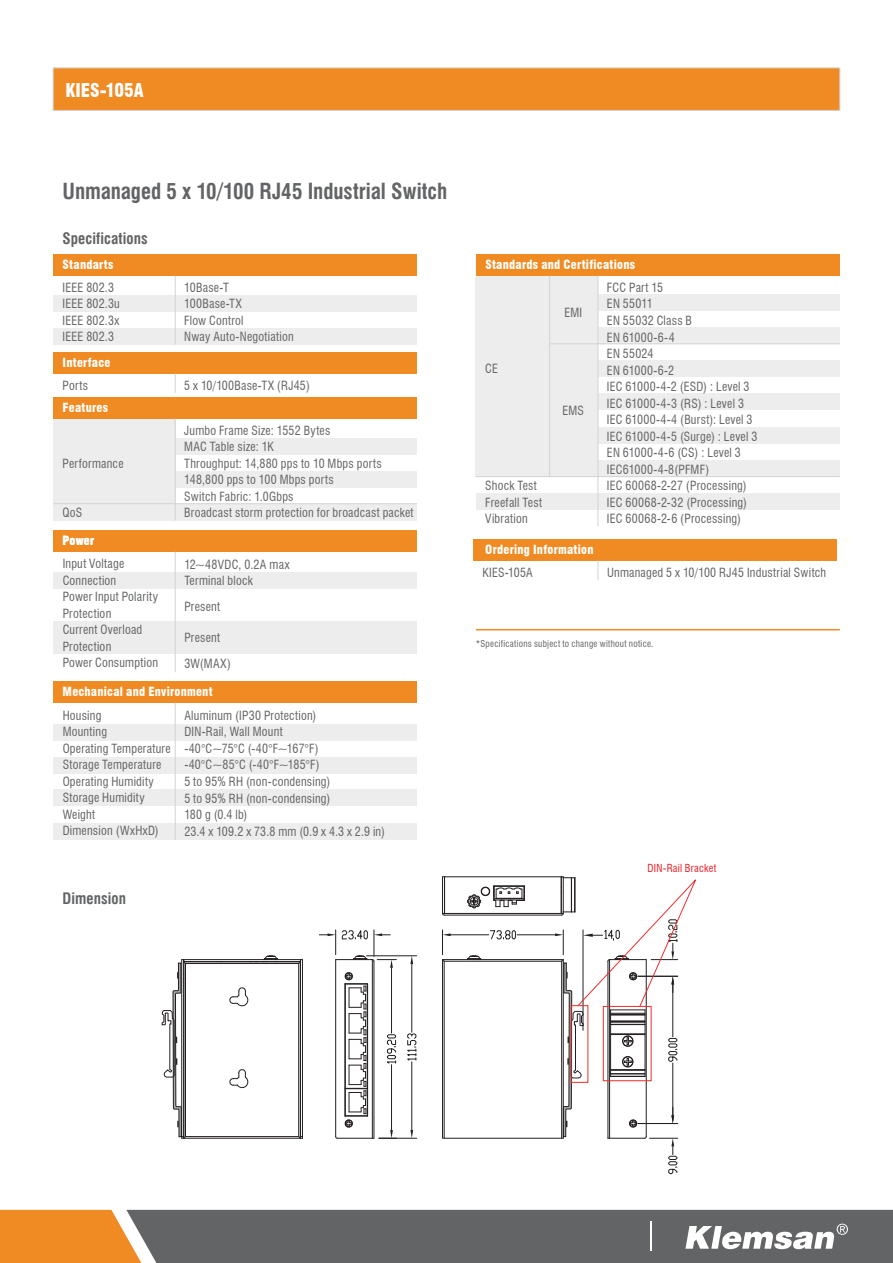
<style>
.page{position:relative;width:893px;height:1263px;background:#fff}
.page>*{position:absolute;margin:0;border:0;box-sizing:border-box;transform-origin:0 0}
.t1{font:700 condensed 21.6px "Swiss 721 BT";letter-spacing:-.005em;color:#636466}
.t2{font:900 condensed 18.6px "Swiss 721 BT";color:#fff}
.t3{font:700 condensed 15.45px "Swiss 721 BT";letter-spacing:.005em;color:#636466}
.t4{font:condensed 12.3px/16.5px "Swiss 721 BT";letter-spacing:.02em;color:#636466}
.t5{font:900 condensed 12.3px "Swiss 721 BT";letter-spacing:.02em;color:#fff}
.t6{font:condensed 10.8px "Swiss 721 BT";letter-spacing:.025em;color:#ed1d24}
.t7{font:condensed 9.3px "Swiss 721 BT";letter-spacing:.03em;color:#636466}
</style>
<div class="page">
<div style="left:53px;top:504px;width:364px;height:16px;background:#eeeded"></div>
<div style="left:53px;top:418px;width:122px;height:86px;background:#eeeded"></div>
<hr style="left:53px;top:503px;width:364px;height:1px;background:#d2d3d4">
<div style="left:53px;top:295px;width:364px;height:17px;background:#eeeded"></div>
<div style="left:53px;top:328px;width:364px;height:17px;background:#eeeded"></div>
<div style="left:175px;top:438px;width:242px;height:17px;background:#eeeded"></div>
<div style="left:175px;top:471px;width:242px;height:17px;background:#eeeded"></div>
<div style="left:53px;top:724px;width:364px;height:17px;background:#eeeded"></div>
<div style="left:598px;top:294px;width:242px;height:17px;background:#eeeded"></div>
<div style="left:598px;top:327px;width:242px;height:17px;background:#eeeded"></div>
<div style="left:598px;top:360px;width:242px;height:16px;background:#eeeded"></div>
<div style="left:598px;top:393px;width:242px;height:17px;background:#eeeded"></div>
<div style="left:476px;top:276px;width:122px;height:201px;background:#eeeded"></div>
<div style="left:598px;top:427px;width:242px;height:17px;background:#eeeded"></div>
<div style="left:598px;top:460px;width:242px;height:17px;background:#eeeded"></div>
<div style="left:476px;top:493px;width:364px;height:17px;background:#eeeded"></div>
<div style="left:53px;top:572px;width:364px;height:17px;background:#eeeded"></div>
<div style="left:53px;top:622px;width:364px;height:32px;background:#eeeded"></div>
<div style="left:53px;top:68px;width:787px;height:43px;background:#ef8b22;border:1px solid #d1d3d4"></div>
<svg style="left:0;top:756px;width:893px;height:507px"></svg>
<div style="left:53px;top:254px;width:364px;height:22px;background:#ef8b22"></div>
<div style="left:476px;top:254px;width:364px;height:22px;background:#ef8b22"></div>
<hr style="left:549px;top:276px;width:1px;height:201px;background:#d2d3d4">
<div style="left:53px;top:352px;width:364px;height:21px;background:#ef8b22"></div>
<div style="left:53px;top:397px;width:364px;height:22px;background:#ef8b22"></div>
<div style="left:53px;top:530px;width:364px;height:22px;background:#ef8b22"></div>
<div style="left:53px;top:681px;width:364px;height:21px;background:#ef8b22"></div>
<div style="left:473px;top:539px;width:364px;height:21px;background:#ef8b22"></div>
<hr style="left:550px;top:343px;width:290px;height:1px;background:#d2d3d4">
<hr style="left:476px;top:476px;width:364px;height:1px;background:#d2d3d4">
<hr style="left:476px;top:629px;width:364px;height:1px;background:#ef8b22">
<hr style="left:175px;top:276px;width:1px;height:69px;background:#d2d3d4">
<hr style="left:598px;top:276px;width:1px;height:250px;background:#d2d3d4">
<svg style="left:175px;top:373px;width:1px;height:20px"></svg>
<hr style="left:175px;top:418px;width:1px;height:102px;background:#d2d3d4">
<hr style="left:175px;top:552px;width:1px;height:120px;background:#d2d3d4">
<hr style="left:175px;top:702px;width:1px;height:138px;background:#d2d3d4">
<svg style="left:598px;top:560px;width:1px;height:20px"></svg>
<h2 class="t2" style="left:65px;top:79px;width:80px">KIES-105A</h2>
<h1 class="t1" style="left:63px;top:178px;width:386px">Unmanaged 5 x 10/100 RJ45 Industrial Switch</h1>
<p class="t3" style="left:63px;top:229px;width:87px">Specifications</p>
<p class="t5" style="left:63px;top:257px;width:52px">Standarts</p>
<p class="t4" style="left:63px;top:279px;width:59px">IEEE 802.3<br>IEEE 802.3u<br>IEEE 802.3x<br>IEEE 802.3</p>
<p class="t5" style="left:63px;top:355px;width:49px">Interface</p>
<p class="t4" style="left:63px;top:377px;width:27px">Ports</p>
<p class="t4" style="left:184px;top:377px;width:127px">5 x 10/100Base-TX (RJ45)</p>
<p class="t5" style="left:63px;top:400px;width:47px">Features</p>
<p class="t4" style="left:184px;top:279px;width:111px">10Base-T<br>100Base-TX<br>Flow Control<br>Nway Auto-Negotiation</p>
<p class="t4" style="left:63px;top:455px;width:63px">Performance</p>
<p class="t4" style="left:63px;top:505px;width:21px">QoS</p>
<p class="t5" style="left:63px;top:533px;width:33px">Power</p>
<p class="t4" style="left:63px;top:556px;width:97px">Input Voltage<br>Connection<br>Power Input Polarity<br>Protection<br>Current Overload<br>Protection<br>Power Consumption</p>
<p class="t4" style="left:184px;top:422px;width:231px">Jumbo Frame Size: 1552 Bytes<br>MAC Table size: 1K<br>Throughput: 14,880 pps to 10 Mbps ports<br>148,800 pps to 100 Mbps ports<br>Switch Fabric: 1.0Gbps<br>Broadcast storm protection for broadcast packet</p>
<p class="t4" style="left:184px;top:556px;width:107px">12~48VDC, 0.2A max<br>Terminal block</p>
<p class="t4" style="left:184px;top:598px;width:37px">Present</p>
<p class="t4" style="left:184px;top:625px;width:48px;line-height:25.5px">Present<br>3W(MAX)</p>
<p class="t5" style="left:63px;top:684px;width:152px">Mechanical and Environment</p>
<p class="t4" style="left:63px;top:707px;width:109px">Housing<br>Mounting<br>Operating Temperature<br>Storage Temperature<br>Operating Humidity<br>Storage Humidity<br>Weight<br>Dimension (WxHxD)</p>
<p class="t4" style="left:184px;top:707px;width:202px">Aluminum (IP30 Protection)<br>DIN-Rail, Wall Mount<br>-40°C~75°C (-40°F~167°F)<br>-40°C~85°C (-40°F~185°F)<br>5 to 95% RH (non-condensing)<br>5 to 95% RH (non-condensing)<br>180 g (0.4 lb)<br>23.4 x 109.2 x 73.8 mm (0.9 x 4.3 x 2.9 in)</p>
<p class="t3" style="left:63px;top:889px;width:65px">Dimension</p>
<p class="t5" style="left:485px;top:257px;width:151px">Standards and Certifications</p>
<p class="t4" style="left:485px;top:361px;width:14px">CE</p>
<p class="t4" style="left:564px;top:304px;width:19px">EMI</p>
<p class="t4" style="left:562px;top:403px;width:23px">EMS</p>
<p class="t4" style="left:485px;top:477px;width:58px">Shock Test<br>Freefall Test<br>Vibration</p>
<p class="t5" style="left:485px;top:542px;width:110px">Ordering Information</p>
<p class="t4" style="left:607px;top:279px;width:152px">FCC Part 15<br>EN 55011<br>EN 55032 Class B<br>EN 61000-6-4<br>EN 55024<br>EN 61000-6-2<br>IEC 61000-4-2 (ESD) : Level 3<br>IEC 61000-4-3 (RS) : Level 3<br>IEC 61000-4-4 (Burst): Level 3<br>IEC 61000-4-5 (Surge) : Level 3<br>EN 61000-4-6 (CS) : Level 3<br>IEC61000-4-8(PFMF)<br>IEC 60068-2-27 (Processing)<br>IEC 60068-2-32 (Processing)<br>IEC 60068-2-6 (Processing)</p>
<p class="t4" style="left:482px;top:565px;width:52px">KIES-105A</p>
<p class="t4" style="left:607px;top:565px;width:221px">Unmanaged 5 x 10/100 RJ45 Industrial Switch</p>
<p class="t7" style="left:476px;top:638px;width:179px">*Specifications subject to change without notice.</p>
<p class="t6" style="left:648px;top:861px;width:70px">DIN-Rail Bracket</p>
</div>
